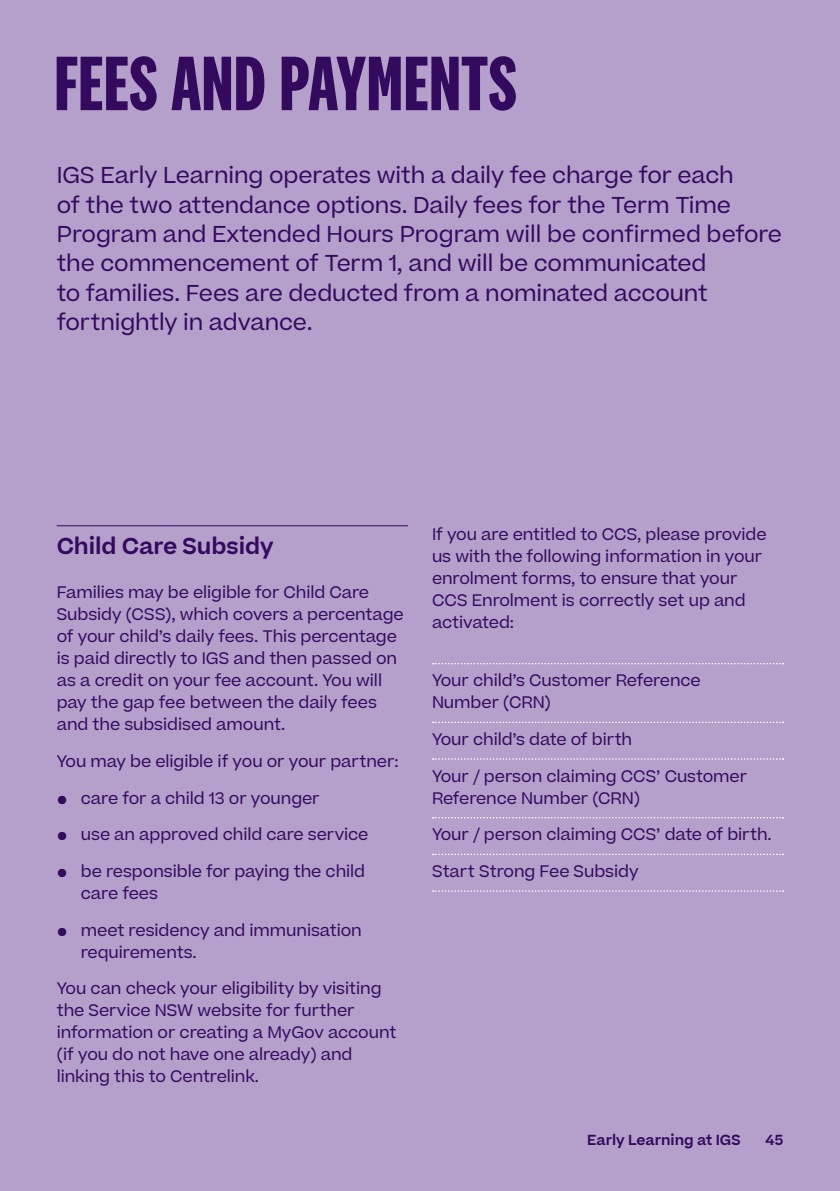
<style>
.page{position:relative;width:840px;height:1191px;background:#fff}
.page>*{position:absolute;margin:0;border:0;box-sizing:border-box;transform-origin:0 0}
.Heading___large{font:700 80px "National 2 Cmp";letter-spacing:.005em;color:#340a5e}
.Body_-_large{font:22px/29.4px "Beatrice";letter-spacing:-.005em;color:#340a5e}
.Sub_-_large_-_rule{font:600 22px "Beatrice";letter-spacing:-.005em;color:#340a5e}
.Body{font:16px/22px "Beatrice";letter-spacing:-.005em;color:#340a5e}
.Body_-_rules{font:16px/22px "Beatrice";letter-spacing:-.005em;color:#340a5e}
.t1{font:600 14px "Beatrice";letter-spacing:-.005em;color:#340a5e}
</style>
<div class="page">
<div style="left:0;top:0;width:839px;height:1191px;background:#b5a0cc"></div>
<hr style="left:57px;top:525px;width:351px;height:1px;background:#340a5e">
<svg style="left:432px;top:663px;width:351px;height:1px"></svg>
<svg style="left:432px;top:721px;width:351px;height:2px"></svg>
<svg style="left:432px;top:758px;width:351px;height:1px"></svg>
<svg style="left:432px;top:817px;width:351px;height:1px"></svg>
<svg style="left:432px;top:853px;width:351px;height:2px"></svg>
<svg style="left:432px;top:890px;width:351px;height:2px"></svg>
<p class="Heading___large" style="left:54px;top:41px;width:463px">FEES AND PAYMENTS</p>
<p class="Body_-_large" style="left:57px;top:159px;width:726px">IGS Early Learning operates with a daily fee charge for each<br>of the two attendance options. Daily fees for the Term Time Program and Extended Hours Program will be confirmed before the commencement of Term 1, and will be communicated<br>to families. Fees are deducted from a nominated account fortnightly in advance.</p>
<p class="Sub_-_large_-_rule" style="left:57px;top:529px;width:218px">Child Care Subsidy</p>
<p class="Body" style="left:57px;top:580px;width:348px">Families may be eligible for Child Care Subsidy (CSS), which covers a percentage of your child’s daily fees. This percentage is paid directly to IGS and then passed on as a credit on your fee account. You will pay the gap fee between the daily fees and the subsidised amount.</p>
<p class="Body" style="left:57px;top:749px;width:343px">You may be eligible if you or your partner:</p>
<p class="Body" style="left:57px;top:785px;width:264px">⚫ care for a child 13 or younger</p>
<p class="Body" style="left:57px;top:822px;width:313px">⚫ use an approved child care service</p>
<p class="Body" style="left:81px;top:859px;width:286px;text-indent:-24px">⚫ be responsible for paying the child care fees</p>
<p class="Body" style="left:81px;top:917px;width:282px;text-indent:-24px">⚫ meet residency and immunisation requirements.</p>
<p class="Body" style="left:57px;top:976px;width:341px">You can check your eligibility by visiting the Service NSW website for further information or creating a MyGov account (if you do not have one already) and linking this to Centrelink.</p>
<p class="Body" style="left:432px;top:521px;width:336px">If you are entitled to CCS, please provide us with the following information in your enrolment forms, to ensure that your CCS Enrolment is correctly set up and activated:</p>
<p class="Body_-_rules" style="left:432px;top:668px;width:270px">Your child’s Customer Reference<br>Number (CRN)</p>
<p class="Body_-_rules" style="left:432px;top:727px;width:202px">Your child’s date of birth</p>
<p class="Body_-_rules" style="left:432px;top:764px;width:316px">Your / person claiming CCS’ Customer<br>Reference Number (CRN)</p>
<p class="Body_-_rules" style="left:432px;top:822px;width:341px">Your / person claiming CCS’ date of birth.</p>
<p class="Body_-_rules" style="left:432px;top:859px;width:208px">Start Strong Fee Subsidy</p>
<p class="t1" style="left:587px;top:1128px;width:155px">Early Learning at IGS</p>
<p class="t1" style="left:765px;top:1128px;width:19px">45</p>
</div>
